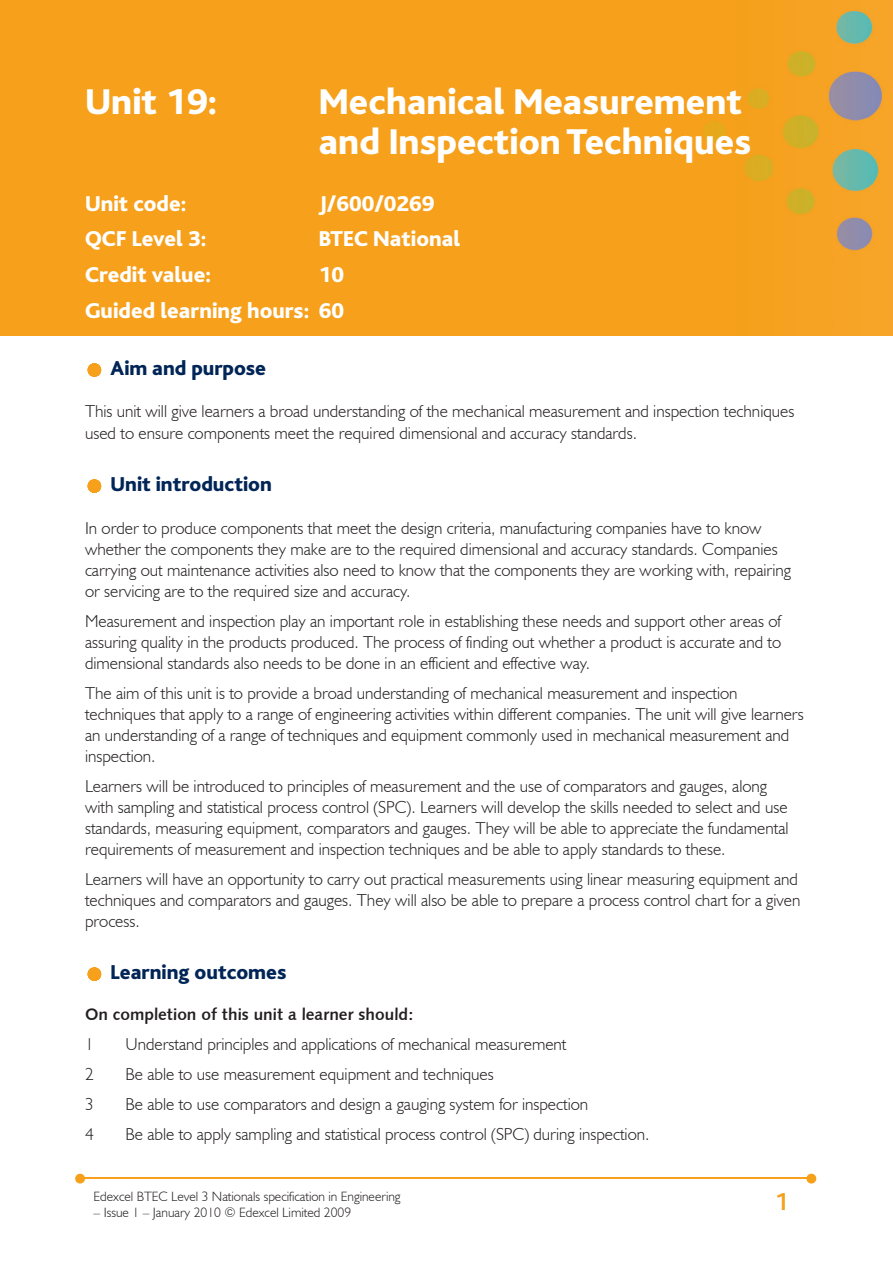
<style>
.page{position:relative;width:893px;height:1263px;background:#fff}
.page>*{position:absolute;margin:0;border:0;box-sizing:border-box;transform-origin:0 0}
.t1{font:800 37.5px/40.5px "Bliss";color:#fff}
.t2{font:700 25.5px "Bliss";color:#f6a01b}
.t3{font:800 22.5px/35.7px "Bliss";color:#fff;text-align:right}
.t4{font:800 21px "Bliss";color:#002556}
.t5{font:300 17.25px/21px "Humanist 521 BT";color:#231f20}
.t6{font:16.5px "Humanist 531 BT Bold A";color:#231f20}
.t7{font:300 13.5px "Humanist 521 BT";color:#231f20}
</style>
<div class="page">
<img style="left:0;top:0;width:893px;height:336px">
<hr style="left:83px;top:1178px;width:727px;height:1px;background:#f6a01b">
<svg style="left:806px;top:1174px;width:10px;height:9px"></svg>
<svg style="left:75px;top:1174px;width:10px;height:9px"></svg>
<svg style="left:88px;top:363px;width:13px;height:14px"></svg>
<svg style="left:88px;top:479px;width:13px;height:14px"></svg>
<svg style="left:88px;top:967px;width:13px;height:14px"></svg>
<h1 class="t1" style="left:85px;top:82px;width:134px">Unit 19:</h1>
<h1 class="t1" style="left:319px;top:82px;width:434px">Mechanical Measurement and Inspection Techniques</h1>
<h3 class="t3" style="left:85px;top:186px;width:103px">Unit code:</h3>
<h3 class="t3" style="left:319px;top:186px;width:117px">J/600/0269</h3>
<h3 class="t3" style="left:85px;top:222px;width:123px">QCF Level 3:</h3>
<h3 class="t3" style="left:319px;top:222px;width:143px">BTEC National</h3>
<h3 class="t3" style="left:85px;top:258px;width:128px">Credit value:</h3>
<h3 class="t3" style="left:85px;top:258px;width:261px">10<br>Guided learning hours: 60</h3>
<p class="t4" style="left:111px;top:357px;width:157px">Aim and purpose</p>
<p class="t5" style="left:85px;top:401px;width:711px">This unit will give learners a broad understanding of the mechanical measurement and inspection techniques used to ensure components meet the required dimensional and accuracy standards.</p>
<p class="t4" style="left:111px;top:473px;width:163px">Unit introduction</p>
<p class="t5" style="left:85px;top:517px;width:707px">In order to produce components that meet the design criteria, manufacturing companies have to know whether the components they make are to the required dimensional and accuracy standards. Companies carrying out maintenance activities also need to know that the components they are working with, repairing or servicing are to the required size and accuracy.</p>
<p class="t5" style="left:85px;top:610px;width:698px;text-align:justify">Measurement and inspection play an important role in establishing these needs and support other areas of assuring quality in the products produced. The process of finding out whether a product is accurate and to dimensional standards also needs to be done in an efficient and effective way.</p>
<p class="t5" style="left:85px;top:682px;width:720px">The aim of this unit is to provide a broad understanding of mechanical measurement and inspection techniques that apply to a range of engineering activities within different companies. The unit will give learners an understanding of a range of techniques and equipment commonly used in mechanical measurement and inspection.</p>
<p class="t5" style="left:85px;top:775px;width:705px">Learners will be introduced to principles of measurement and the use of comparators and gauges, along with sampling and statistical process control (SPC). Learners will develop the skills needed to select and use standards, measuring equipment, comparators and gauges. They will be able to appreciate the fundamental requirements of measurement and inspection techniques and be able to apply standards to these.</p>
<p class="t5" style="left:85px;top:868px;width:717px">Learners will have an opportunity to carry out practical measurements using linear measuring equipment and techniques and comparators and gauges. They will also be able to prepare a process control chart for a given process.</p>
<p class="t4" style="left:111px;top:961px;width:177px">Learning outcomes</p>
<p class="t6" style="left:85px;top:1004px;width:330px">On completion of this unit a learner should:</p>
<p class="t5" style="left:85px;top:1033px;width:10px">1</p>
<p class="t5" style="left:125px;top:1033px;width:443px">Understand principles and applications of mechanical measurement</p>
<p class="t5" style="left:85px;top:1063px;width:10px">2</p>
<p class="t5" style="left:125px;top:1063px;width:370px">Be able to use measurement equipment and techniques</p>
<p class="t5" style="left:85px;top:1093px;width:10px">3</p>
<p class="t5" style="left:125px;top:1093px;width:464px">Be able to use comparators and design a gauging system for inspection</p>
<p class="t5" style="left:85px;top:1123px;width:10px">4</p>
<p class="t5" style="left:125px;top:1123px;width:526px">Be able to apply sampling and statistical process control (SPC) during inspection.</p>
<p class="t7" style="left:94px;top:1188px;width:309px">Edexcel BTEC Level 3 Nationals specification in Engineering</p>
<p class="t7" style="left:94px;top:1204px;width:259px">– Issue 1 – January 2010 © Edexcel Limited 2009</p>
<h2 class="t2" style="left:775px;top:1189px;width:15px">1</h2>
</div>
